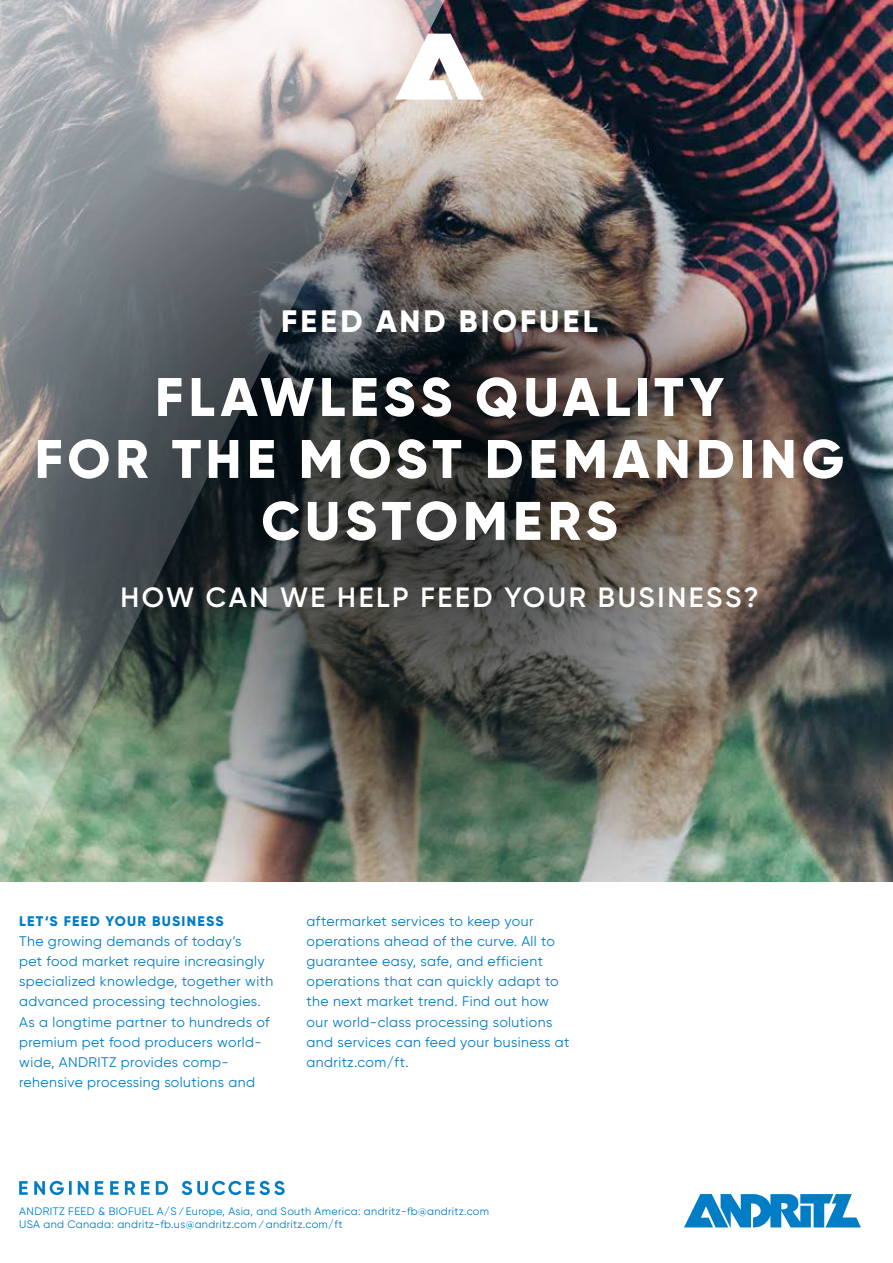
<style>
.page{position:relative;width:893px;height:1263px;background:#fff}
.page>*{position:absolute;margin:0;border:0;box-sizing:border-box;transform-origin:0 0}
.t1{font:800 54.15px/61.9px "Gilroy";letter-spacing:.09em;color:#fff;text-align:center}
.t2{font:800 30.9px "Gilroy";letter-spacing:.1em;color:#fff}
.t3{font:600 27.9px "Gilroy";letter-spacing:.09em;color:#fff}
.t4{font:13.95px/20.1px "Gilroy";letter-spacing:.03em;color:#007dc5}
.t5{font:800 13.95px "Gilroy";letter-spacing:.09em;color:#007dc5}
.t6{font:10.8px/13px "Gilroy";letter-spacing:.03em;color:#007dc5}
</style>
<div class="page">
<img style="left:467px;top:0;width:426px;height:69px">
<svg style="left:0;top:0;width:467px;height:69px"></svg>
<img style="left:0;top:69px;width:893px;height:812px">
<svg style="left:19px;top:1181px;width:266px;height:14px"></svg>
<svg style="left:395px;top:34px;width:89px;height:66px"></svg>
<svg style="left:684px;top:1194px;width:177px;height:33px"></svg>
<h2 class="t2" style="left:281px;top:302px;width:318px">FEED AND BIOFUEL</h2>
<h1 class="t1" style="left:35px;top:366px;width:811px">FLAWLESS QUALITY<br>FOR THE MOST DEMANDING<br>CUSTOMERS</h1>
<h3 class="t3" style="left:120px;top:580px;width:640px">HOW CAN WE HELP FEED YOUR BUSINESS?</h3>
<p class="t5" style="left:19px;top:912px;width:206px">LET‘S FEED YOUR BUSINESS</p>
<p class="t4" style="left:19px;top:931px;width:256px">The growing demands of today’s<br>pet food market require increasingly specialized knowledge, together with advanced processing technologies.<br>As a longtime partner to hundreds of premium pet food producers world&shy;wide, ANDRITZ provides comp&shy;rehensive processing solutions and</p>
<p class="t4" style="left:307px;top:911px;width:264px">aftermarket services to keep your operations ahead of the curve. All to guarantee easy, safe, and efficient operations that can quickly adapt to the next market trend. Find out how our world-class processing solutions and services can feed your business at andritz.com/ft.</p>
<p class="t6" style="left:19px;top:1204px;width:471px">ANDRITZ FEED &amp; BIOFUEL A/S ⁄ Europe, Asia, and South America: andritz-fb@andritz.com<br>USA and Canada: andritz-fb.us@andritz.com ⁄ andritz.com/ft</p>
</div>
